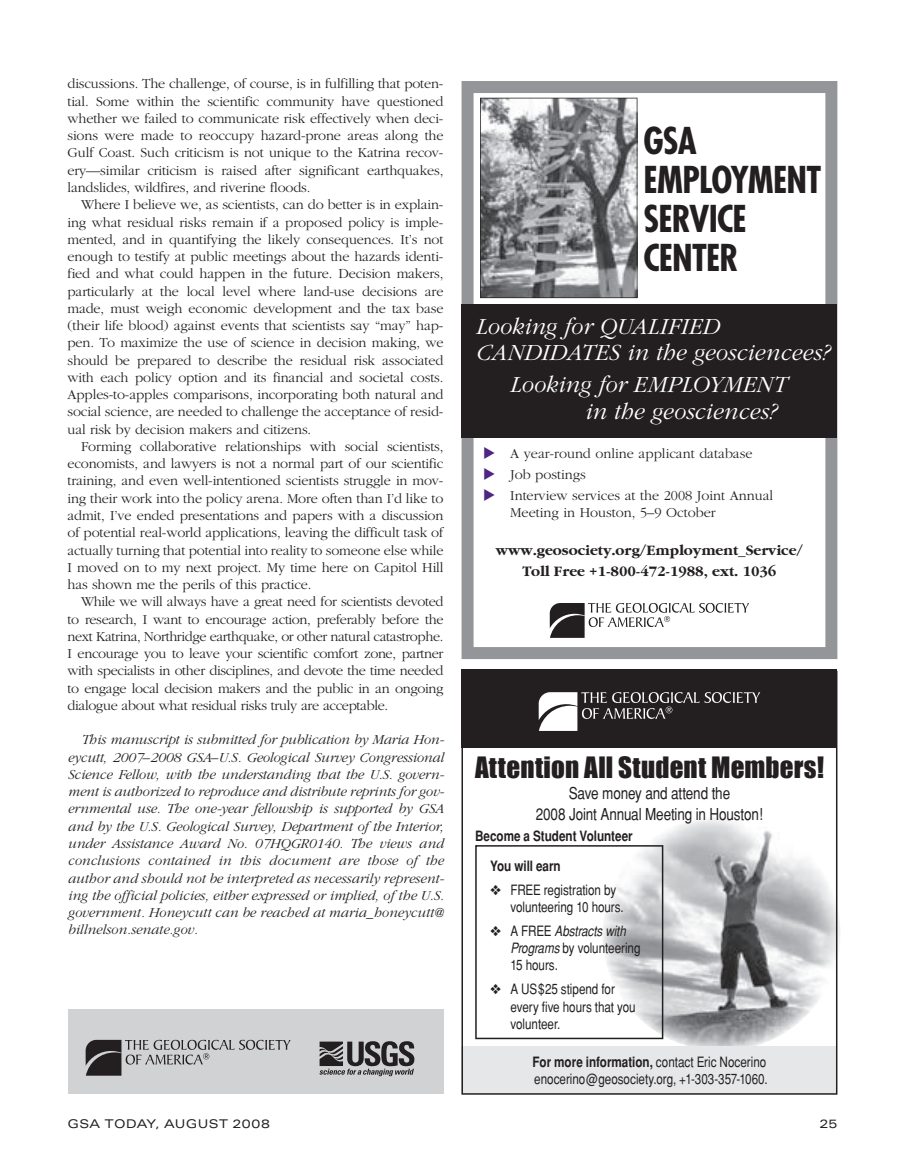
<style>
.page{position:relative;width:905px;height:1175px;background:#fff}
.page>*{position:absolute;margin:0;border:0;box-sizing:border-box;transform-origin:0 0}
.t1{font:700 condensed 36px/39px "Futura";letter-spacing:-.02em;color:#231f20}
.t2{font:27px "Impact";letter-spacing:.005em;color:#231f20}
.t3{font:italic 300 24px/26.4px "Garamond";letter-spacing:.01em;color:#fff}
.t4{font:condensed 16.5px/21px "Helvetica";letter-spacing:-.01em;color:#231f20;text-align:center}
.t5{font:700 15px/21.1px "Garamond";color:#231f20;text-align:center}
.t6{font:300 14.25px/17.2px "Garamond";letter-spacing:-.01em;color:#231f20;text-align:justify}
.t7{font:italic 300 14.25px/17.2px "Garamond";color:#231f20;text-align:justify}
.t8{font:condensed 14.25px/17.2px "Helvetica";letter-spacing:-.005em;color:#231f20}
.t9{font:700 condensed 14.25px/29.7px "Helvetica";color:#231f20}
.t10{font:expanded 12px "Univers";letter-spacing:.025em;color:#231f20}
.s1{color:#4e2582}
.s2{font-style:italic}
.s3{font-weight:700}
</style>
<div class="page">
<div style="left:68px;top:1009px;width:375px;height:85px;background:#d1d2d4"></div>
<svg style="left:86px;top:1039px;width:204px;height:36px"></svg>
<svg style="left:319px;top:1041px;width:95px;height:35px"></svg>
<svg style="left:461px;top:81px;width:376px;height:578px"></svg>
<svg style="left:480px;top:98px;width:157px;height:200px;background:#939496"></svg>
<div style="left:461px;top:304px;width:376px;height:133px;background:#231f20"></div>
<svg style="left:549px;top:603px;width:200px;height:35px"></svg>
<svg style="left:461px;top:670px;width:376px;height:424px"></svg>
<p class="t6" style="left:68px;top:75px;width:377px">discussions. The challenge, of course, is in fulfilling that poten&shy;tial. Some within the scientific community have questioned whether we failed to communicate risk effectively when deci&shy;sions were made to reoccupy hazard-prone areas along the Gulf Coast. Such criticism is not unique to the Katrina recov&shy;ery—similar criticism is raised after significant earthquakes, landslides, wildfires, and riverine floods.</p>
<p class="t6" style="left:68px;top:196px;width:377px;text-indent:13px">Where I believe we, as scientists, can do better is in explain&shy;ing what residual risks remain if a proposed policy is imple&shy;mented, and in quantifying the likely consequences. It’s not enough to testify at public meetings about the hazards identi&shy;fied and what could happen in the future. Decision makers, particularly at the local level where land-use decisions are made, must weigh economic development and the tax base (their life blood) against events that scientists say “may” hap&shy;pen. To maximize the use of science in decision making, we should be prepared to describe the residual risk associated with each policy option and its financial and societal costs.<br>Apples-to-apples comparisons, incorporating both natural and social science, are needed to challenge the acceptance of resid&shy;ual risk by decision makers and citizens.</p>
<p class="t6" style="left:68px;top:438px;width:377px;text-indent:13px">Forming collaborative relationships with social scientists, economists, and lawyers is not a normal part of our scientific training, and even well-intentioned scientists struggle in mov&shy;ing their work into the policy arena. More often than I’d like to admit, I’ve ended presentations and papers with a discussion of potential real-world applications, leaving the difficult task of actually turning that potential into reality to someone else while I moved on to my next project. My time here on Capitol Hill has shown me the perils of this practice.</p>
<p class="t6" style="left:68px;top:593px;width:377px;text-indent:13px">While we will always have a great need for scientists devoted to research, I want to encourage action, preferably before the next Katrina, Northridge earthquake, or other natural catastrophe.<br>I encourage you to leave your scientific comfort zone, partner with specialists in other disciplines, and devote the time needed to engage local decision makers and the public in an ongoing dialogue about what residual risks truly are acceptable.</p>
<p class="t7" style="left:68px;top:731px;width:378px;text-indent:13px">This manuscript is submitted for publication by Maria Hon&shy;eycutt, 2007–2008 GSA–U.S. Geological Survey Congressional Science Fellow, with the understanding that the U.S. govern&shy;ment is authorized to reproduce and distribute reprints for gov&shy;ernmental use. The one-year fellowship is supported by GSA and by the U.S. Geological Survey, Department of the Interior, under Assistance Award No. 07HQGR0140. The views and conclusions contained in this document are those of the author and should not be interpreted as necessarily represent&shy;ing the official policies, either expressed or implied, of the U.S. government. Honeycutt can be reached at maria_honeycutt@ billnelson.senate.gov.</p>
<h1 class="t1" style="left:643px;top:121px;width:179px">GSA<br>EMPLOYMENT<br>SERVICE<br>CENTER</h1>
<h3 class="t3" style="left:475px;top:313px;width:355px">Looking for QUALIFIED<br>CANDIDATES in the geosciencees?</h3>
<h3 class="t3" style="left:584px;top:371px;width:203px;text-indent:-75px">Looking for EMPLOYMENT in the geosciences?</h3>
<p class="t6" style="left:483px;top:445px;width:271px"><span class="s1">◆</span> A year-round online applicant database</p>
<p class="t6" style="left:483px;top:466px;width:104px"><span class="s1">◆</span> Job postings</p>
<p class="t6" style="left:510px;top:487px;width:265px;text-indent:-27px"><span class="s1">◆</span> Interview services at the 2008 Joint Annual<br>Meeting in Houston, 5–9 October</p>
<p class="t5" style="left:496px;top:539px;width:309px">www.geosociety.org/Employment_Service/<br>Toll Free +1-800-472-1988, ext. 1036</p>
<h2 class="t2" style="left:475px;top:750px;width:350px">Attention All Student Members!</h2>
<p class="t4" style="left:536px;top:782px;width:228px">Save money and attend the<br>2008 Joint Annual Meeting in Houston!</p>
<p class="t9" style="left:490px;top:821px;width:144px;text-indent:-15px">Become a Student Volunteer<br>You will earn</p>
<p class="t8" style="left:510px;top:880px;width:115px;text-indent:-20px">❖ FREE registration by volunteering 10 hours.</p>
<p class="t8" style="left:510px;top:922px;width:131px;text-indent:-20px">❖ A FREE <span class="s2">Abstracts with<br>Programs</span> by volunteering<br>15 hours.</p>
<p class="t8" style="left:510px;top:980px;width:127px;text-indent:-20px">❖ A US$25 stipend for every five hours that you volunteer.</p>
<p class="t8" style="left:532px;top:1052px;width:236px"><span class="s3">For more information,</span> contact Eric Nocerino enocerino@geosociety.org, +1-303-357-1060.</p>
<p class="t10" style="left:68px;top:1117px;width:204px">GSA TODAY, AUGUST 2008</p>
<p class="t10" style="left:819px;top:1117px;width:19px">25</p>
</div>
